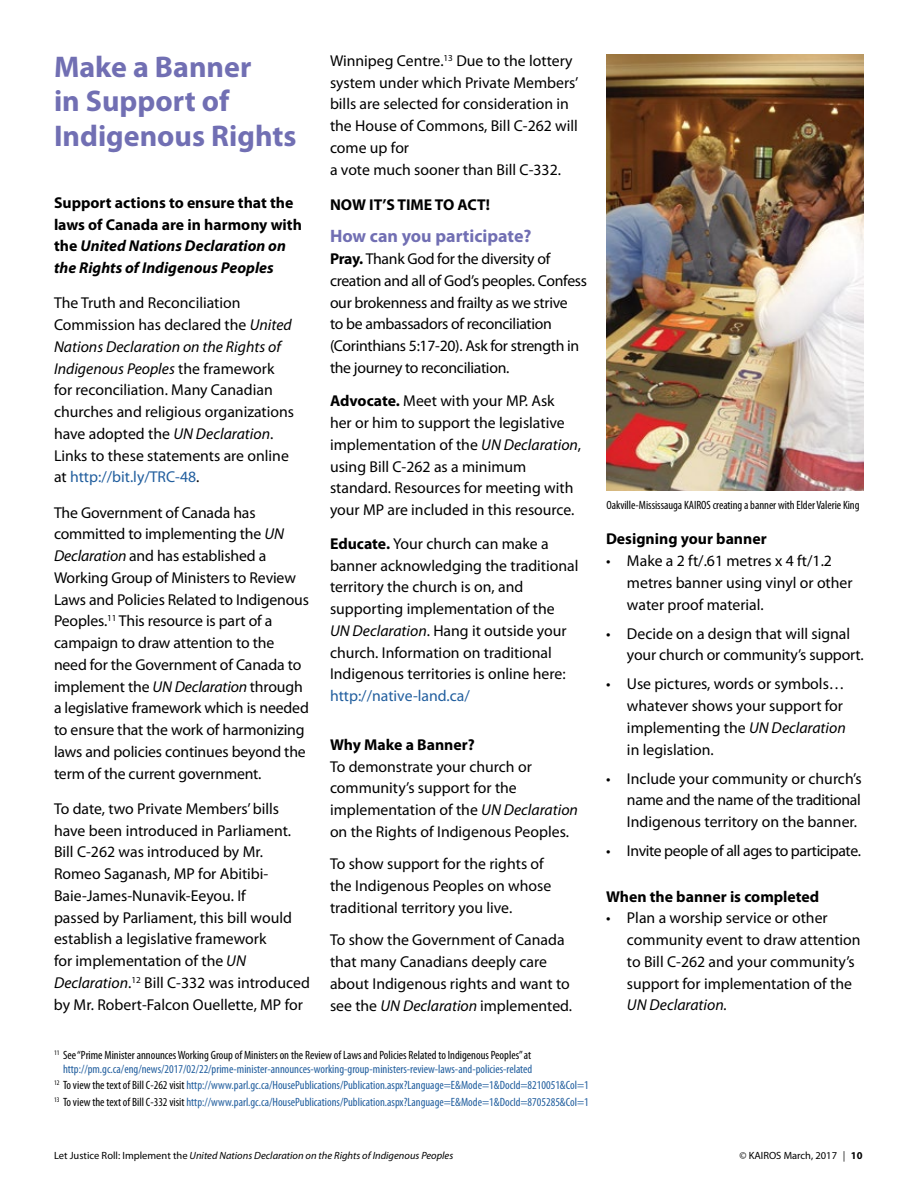
<style>
.page{position:relative;width:918px;height:1188px;background:#fff}
.page>*{position:absolute;margin:0;border:0;box-sizing:border-box;transform-origin:0 0}
.t1{font:700 30px/34.5px "Myriad Pro";color:#716fb3}
.t2{font:700 18px "Myriad Pro";color:#716fb3}
.t3{font:15.75px/21.8px "Myriad Pro";color:#000}
.t4{font:15.75px/21.8px "Myriad Pro";letter-spacing:-.02em;color:#000}
.t5{font:700 15.75px/21.8px "Myriad Pro";color:#000}
.t6{font:15.75px "Myriad Pro";letter-spacing:-.025em;color:#000}
.t7{font:15.75px "Myriad Pro";color:#215e9e}
.t8{font:italic 15.75px "Myriad Pro";color:#000}
.t9{font:condensed 12px/13.5px "Myriad Pro";color:#215e9e;text-align:right}
.t10{font:condensed 12px "Myriad Pro";letter-spacing:-.005em;color:#000}
.t11{font:italic 10.5px "Myriad Pro";color:#000}
.t12{font:10.5px "Myriad Pro";color:#000}
.s1{font-style:italic}
.s2{color:#215e9e}
.s3{font-weight:700}
.s4{color:#000}
.s5{font-style:normal}
</style>
<div class="page">
<img style="left:607px;top:54px;width:257px;height:436px">
<h1 class="t1" style="left:54px;top:48px;width:244px">Make a Banner<br>in Support of<br>Indigenous Rights</h1>
<p class="t5" style="left:54px;top:191px;width:249px">Support actions to ensure that the laws of Canada are in harmony with the <span class="s1">United Nations Declaration on the Rights of Indigenous Peoples</span></p>
<p class="t3" style="left:54px;top:292px;width:242px">The Truth and Reconciliation Commission has declared the <span class="s1">United Nations Declaration on the Rights of Indigenous Peoples</span> the framework for reconciliation. Many Canadian churches and religious organizations have adopted the <span class="s1">UN Declaration</span>.<br>Links to these statements are online at <span class="s2">http://bit.ly/TRC-48</span>.</p>
<p class="t3" style="left:54px;top:501px;width:257px">The Government of Canada has committed to implementing the <span class="s1">UN Declaration</span> and has established a Working Group of Ministers to Review Laws and Policies Related to Indigenous Peoples.<sup>11</sup> This resource is part of a campaign to draw attention to the need for the Government of Canada to implement the <span class="s1">UN Declaration</span> through a legislative framework which is needed to ensure that the work of harmonizing laws and policies continues beyond the term of the current government.</p>
<p class="t3" style="left:54px;top:797px;width:257px">To date, two Private Members’ bills have been introduced in Parliament.<br>Bill C-262 was introduced by Mr.<br>Romeo Saganash, MP for Abitibi-Baie-James-Nunavik-Eeyou. If<br>passed by Parliament, this bill would establish a legislative framework<br>for implementation of the <span class="s1">UN Declaration</span>.<sup>12</sup> Bill C-332 was introduced by Mr. Robert-Falcon Ouellette, MP for</p>
<p class="t3" style="left:330px;top:49px;width:250px">Winnipeg Centre.<sup>13</sup> Due to the lottery system under which Private Members’ bills are selected for consideration in the House of Commons, Bill C-262 will come up for<br>a vote much sooner than Bill C-332.</p>
<p class="t5" style="left:330px;top:193px;width:161px">NOW IT’S TIME TO ACT!</p>
<p class="t2" style="left:330px;top:225px;width:203px">How can you participate?</p>
<p class="t4" style="left:330px;top:248px;width:259px"><span class="s3">Pray.</span> Thank God for the diversity of creation and all of God’s peoples. Confess our brokenness and frailty as we strive<br>to be ambassadors of reconciliation (Corinthians 5:17-20). Ask for strength in the journey to reconciliation.</p>
<p class="t3" style="left:330px;top:390px;width:253px"><span class="s3">Advocate.</span> Meet with your MP. Ask<br>her or him to support the legislative implementation of the <span class="s1">UN Declaration</span>, using Bill C-262 as a minimum standard. Resources for meeting with your MP are included in this resource.</p>
<p class="t3" style="left:330px;top:532px;width:250px"><span class="s3">Educate.</span> Your church can make a banner acknowledging the traditional territory the church is on, and supporting implementation of the<br><span class="s1">UN Declaration</span>. Hang it outside your church. Information on traditional Indigenous territories is online here:</p>
<p class="t7" style="left:330px;top:686px;width:141px">http://native-land.ca/</p>
<p class="t5" style="left:330px;top:733px;width:146px">Why Make a Banner?</p>
<p class="t3" style="left:330px;top:755px;width:249px">To demonstrate your church or community’s support for the implementation of the <span class="s1">UN Declaration </span>on the Rights of Indigenous Peoples.</p>
<p class="t3" style="left:330px;top:853px;width:223px">To show support for the rights of the Indigenous Peoples on whose traditional territory you live.</p>
<p class="t3" style="left:330px;top:929px;width:244px">To show the Government of Canada that many Canadians deeply care about Indigenous rights and want to see the <span class="s1">UN Declaration</span> implemented.</p>
<p class="t9" style="left:54px;top:1048px;width:480px"><sup>11</sup> <span class="s4">See “Prime Minister announces Working Group of Ministers on the Review of Laws and Policies Related to Indigenous Peoples” at </span>http://pm.gc.ca/eng/news/2017/02/22/prime-minister-announces-working-group-ministers-review-laws-and-policies-related</p>
<p class="t9" style="left:54px;top:1077px;width:536px;line-height:16.8px;text-align:left"><sup>12</sup> <span class="s4">To view the text of Bill C-262 visit</span> http://www.parl.gc.ca/HousePublications/Publication.aspx?Language=E&amp;Mode=1&amp;DocId=8210051&amp;Col=1<br><sup>13</sup> <span class="s4">To view the text of Bill C-332 visit</span> http://www.parl.gc.ca/HousePublications/Publication.aspx?Language=E&amp;Mode=1&amp;DocId=8705285&amp;Col=1</p>
<p class="t10" style="left:607px;top:498px;width:255px">Oakville-Mississauga KAIROS creating a banner with Elder Valerie King</p>
<p class="t5" style="left:606px;top:528px;width:162px">Designing your banner</p>
<p class="t3" style="left:627px;top:550px;width:227px;text-indent:-21px">• Make a 2 ft/.61 metres x 4 ft/1.2 metres banner using vinyl or other water proof material.</p>
<p class="t3" style="left:627px;top:622px;width:238px;text-indent:-21px">• Decide on a design that will signal your church or community’s support.</p>
<p class="t3" style="left:627px;top:673px;width:220px;text-indent:-21px">• Use pictures, words or symbols… whatever shows your support for implementing the <span class="s1">UN Declaration </span>in legislation.</p>
<p class="t3" style="left:627px;top:767px;width:236px;text-align:justify;text-indent:-21px">• Include your community or church’s name and the name of the traditional Indigenous territory on the banner.</p>
<p class="t6" style="left:606px;top:841px;width:256px">• Invite people of all ages to participate.</p>
<p class="t5" style="left:606px;top:885px;width:215px">When the banner is completed</p>
<p class="t3" style="left:627px;top:907px;width:235px;text-indent:-21px">• Plan a worship service or other community event to draw attention to Bill C-262 and your community’s support for implementation of the</p>
<p class="t8" style="left:627px;top:995px;width:102px">UN Declaration.</p>
<p class="t11" style="left:54px;top:1149px;width:401px"><span class="s5">Let Justice Roll: Implement the</span> United Nations Declaration on the Rights of Indigenous Peoples</p>
<p class="t12" style="left:739px;top:1149px;width:125px">© KAIROS March, 2017 <span class="s1">|</span> <span class="s3">10</span></p>
</div>
